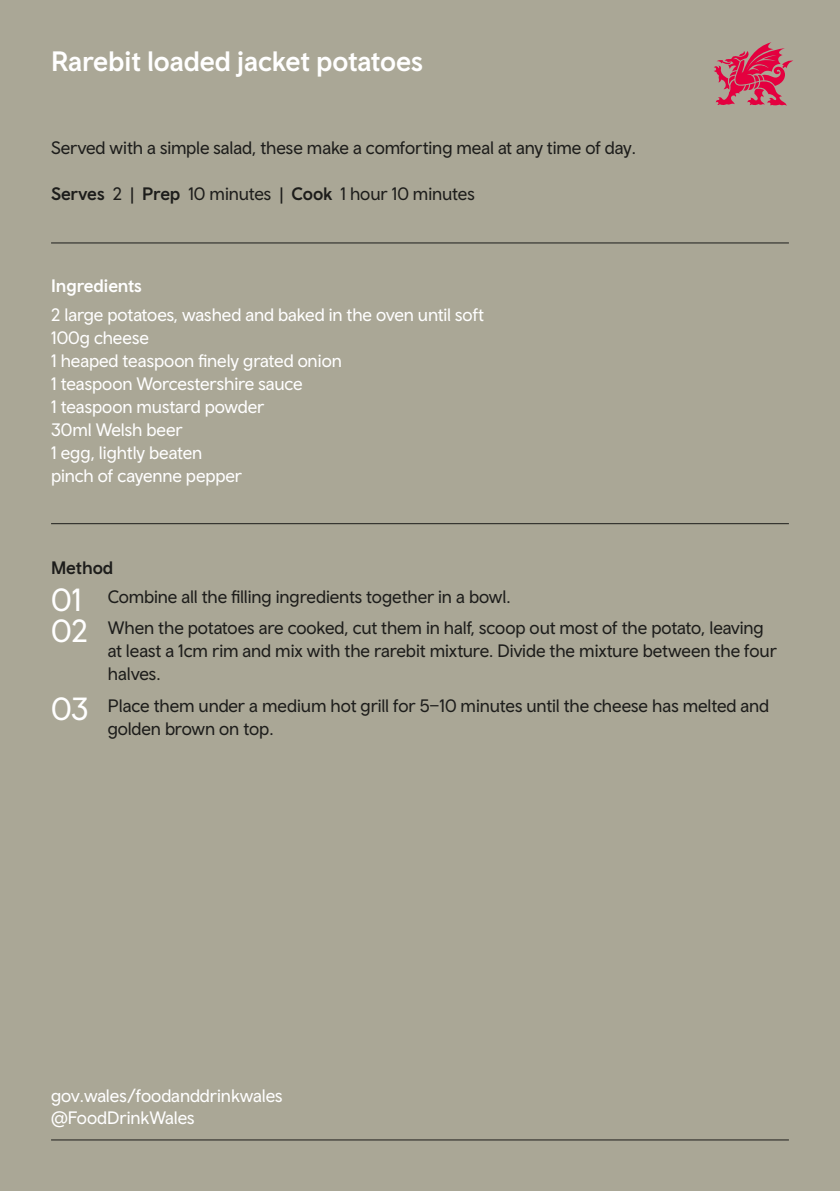
<style>
.page{position:relative;width:840px;height:1191px;background:#fff}
.page>*{position:absolute;margin:0;border:0;box-sizing:border-box;transform-origin:0 0}
.t1{font:500 28px "Wales Sans Body";letter-spacing:-.005em;color:#fff}
.t2{font:18px/23px "Wales Sans Body";letter-spacing:-.01em;color:#1d1d1b}
.t3{font:18px/23px "Wales Sans Body";letter-spacing:-.005em;color:#fff}
.t4{font:500 18px "Wales Sans Body";letter-spacing:-.005em;color:#fff}
.s1{font-weight:500}
.s2{font-size:32px;color:#fff}
</style>
<div class="page">
<div style="left:0;top:0;width:839px;height:1191px;background:#aaa796"></div>
<hr style="left:51px;top:1139px;width:737px;height:1px;background:#1d1d1b">
<hr style="left:51px;top:242px;width:737px;height:1px;background:#1d1d1b">
<hr style="left:51px;top:523px;width:737px;height:1px;background:#1d1d1b">
<svg style="left:714px;top:42px;width:78px;height:64px"></svg>
<h1 class="t1" style="left:51px;top:44px;width:373px">Rarebit loaded jacket potatoes</h1>
<p class="t2" style="left:51px;top:136px;width:586px">Served with a simple salad, these make a comforting meal at any time of day.</p>
<p class="t2" style="left:51px;top:182px;width:425px"><span class="s1">Serves</span> 2 | <span class="s1">Prep</span> 10 minutes | <span class="s1">Cook</span> 1 hour 10 minutes</p>
<p class="t4" style="left:51px;top:275px;width:92px">Ingredients</p>
<p class="t3" style="left:51px;top:303px;width:434px">2 large potatoes, washed and baked in the oven until soft<br>100g cheese<br>1 heaped teaspoon finely grated onion<br>1 teaspoon Worcestershire sauce<br>1 teaspoon mustard powder<br>30ml Welsh beer<br>1 egg, lightly beaten<br>pinch of cayenne pepper</p>
<p class="t2" style="left:51px;top:553px;width:461px;line-height:28.6px"><span class="s1">Method<br></span><span class="s2">01</span> Combine all the filling ingredients together in a bowl.</p>
<p class="t2" style="left:108px;top:616px;width:670px;text-indent:-57px"><span class="s2">02</span> When the potatoes are cooked, cut them in half, scoop out most of the potato, leaving at least a 1cm rim and mix with the rarebit mixture. Divide the mixture between the four halves.</p>
<p class="t2" style="left:108px;top:694px;width:662px;text-indent:-57px"><span class="s2">03</span> Place them under a medium hot grill for 5–10 minutes until the cheese has melted and golden brown on top.</p>
<p class="t3" style="left:51px;top:1083px;width:233px;line-height:22px">gov.wales/foodanddrinkwales @FoodDrinkWales</p>
</div>
